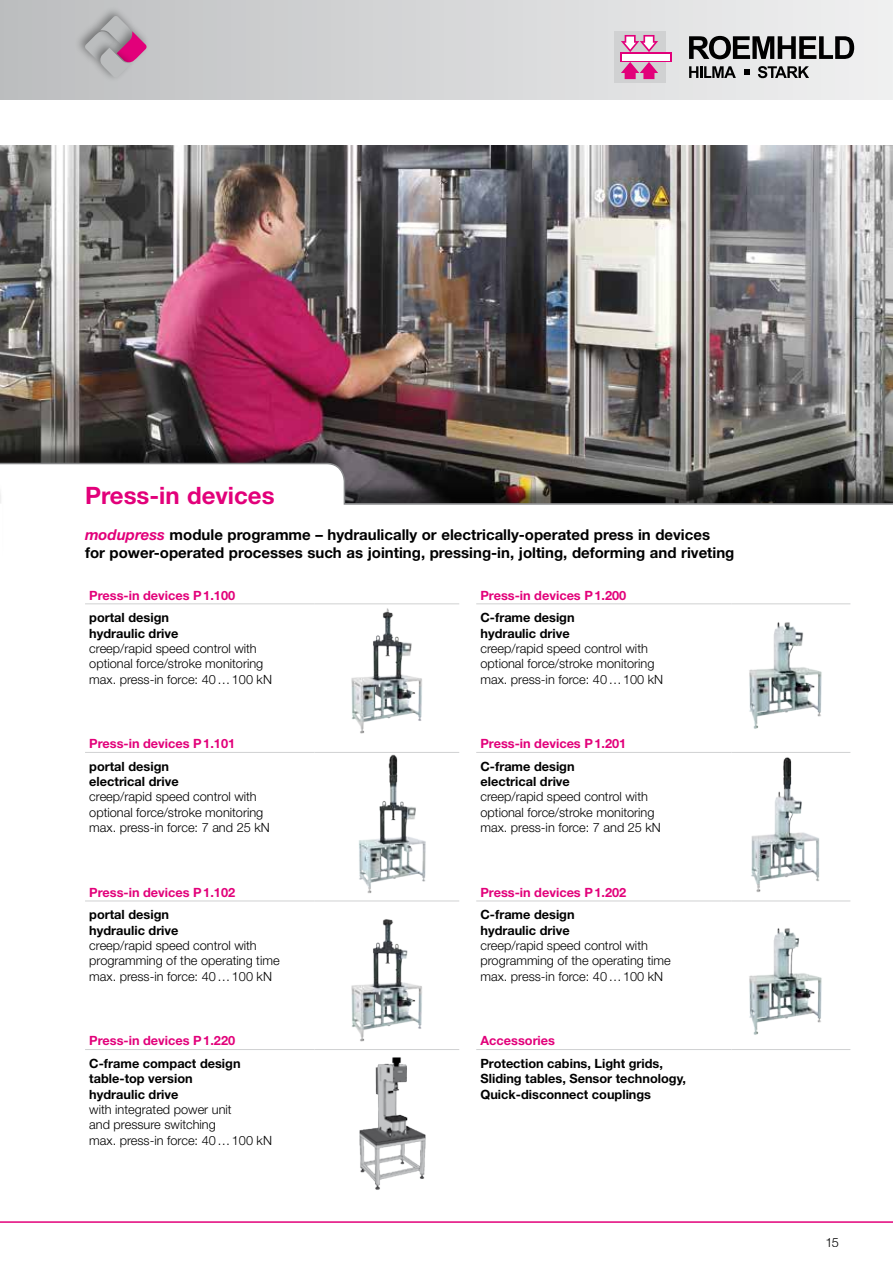
<style>
.page{position:relative;width:893px;height:1263px;background:#fff}
.page>*{position:absolute;margin:0;border:0;box-sizing:border-box;transform-origin:0 0}
.t1{font:700 24px "Helvetica Neue";color:#e2007a}
.t2{font:700 15px/18px "Helvetica Neue";color:#000}
.t3{font:300 12.75px/15.3px "Helvetica Neue";color:#000}
.t4{font:700 12.75px/15.3px "Helvetica Neue";color:#000}
.t5{font:700 12.75px "Helvetica Neue";color:#e2007a}
.t6{font:300 12.75px "Helvetica Neue";color:#000}
.s1{font-style:italic;color:#e2007a}
</style>
<div class="page">
<div style="left:0;top:0;width:893px;height:99px;background:linear-gradient(to right,#bcbebf,#f0f0f1)"></div>
<svg style="left:689px;top:36px;width:165px;height:23px;background:#6e6e6e"></svg>
<svg style="left:689px;top:66px;width:47px;height:12px"></svg>
<svg style="left:758px;top:66px;width:51px;height:12px"></svg>
<svg style="left:744px;top:69px;width:5px;height:6px"></svg>
<div style="left:614px;top:31px;width:52px;height:52px;background:#d0d1d2"></div>
<svg style="left:621px;top:52px;width:51px;height:10px"></svg>
<div style="left:622px;top:54px;width:48px;height:6px;background:#fff"></div>
<svg style="left:621px;top:35px;width:37px;height:17px"></svg>
<svg style="left:621px;top:62px;width:37px;height:17px"></svg>
<hr style="left:0;top:1221px;width:893px;height:2px;background:#e2007a">
<img style="left:0;top:145px;width:893px;height:297px">
<img style="left:749px;top:622px;width:73px;height:107px">
<img style="left:749px;top:928px;width:73px;height:107px">
<img style="left:751px;top:757px;width:68px;height:135px">
<img style="left:359px;top:1057px;width:67px;height:133px">
<img style="left:359px;top:754px;width:67px;height:139px">
<img style="left:338px;top:604px;width:98px;height:130px">
<img style="left:351px;top:919px;width:71px;height:123px">
<div style="left:74px;top:21px;width:45px;height:45px;background:#000;opacity:.4"></div>
<div style="left:90px;top:6px;width:46px;height:44px;background:#000;opacity:.4"></div>
<div style="left:106px;top:22px;width:45px;height:45px;background:#c5c6c8"></div>
<div style="left:89px;top:38px;width:46px;height:45px;background:#c2c3c4"></div>
<svg style="left:85px;top:16px;width:62px;height:62px"></svg>
<div style="left:0;top:442px;width:893px;height:112px;background:#000;opacity:.55"></div>
<hr style="left:0;top:442px;width:4px;height:121px;background:#000;opacity:.55">
<svg style="left:0;top:462px;width:893px;height:101px"></svg>
<hr style="left:85px;top:603px;width:230px;height:1px;background:#d0d1d2">
<hr style="left:315px;top:603px;width:144px;height:1px;background:#d0d1d2">
<hr style="left:315px;top:752px;width:144px;height:1px;background:#d0d1d2">
<hr style="left:315px;top:900px;width:144px;height:1px;background:#d0d1d2">
<hr style="left:315px;top:1049px;width:144px;height:1px;background:#d0d1d2">
<hr style="left:85px;top:752px;width:230px;height:1px;background:#d0d1d2">
<hr style="left:85px;top:900px;width:230px;height:1px;background:#d0d1d2">
<hr style="left:85px;top:1049px;width:230px;height:1px;background:#d0d1d2">
<hr style="left:476px;top:603px;width:255px;height:1px;background:#d0d1d2">
<hr style="left:731px;top:603px;width:119px;height:1px;background:#d0d1d2">
<hr style="left:731px;top:752px;width:119px;height:1px;background:#d0d1d2">
<hr style="left:731px;top:900px;width:119px;height:1px;background:#d0d1d2">
<hr style="left:476px;top:752px;width:255px;height:1px;background:#d0d1d2">
<hr style="left:476px;top:900px;width:255px;height:1px;background:#d0d1d2">
<hr style="left:476px;top:1049px;width:255px;height:1px;background:#d0d1d2">
<hr style="left:731px;top:1049px;width:119px;height:1px;background:#d0d1d2">
<h1 class="t1" style="left:85px;top:481px;width:191px">Press-in devices</h1>
<p class="t2" style="left:85px;top:525px;width:651px"><span class="s1">modupress</span> module programme – hydraulically or electrically-operated press in devices<br>for power-operated processes such as jointing, pressing-in, jolting, deforming and riveting</p>
<p class="t5" style="left:89px;top:587px;width:147px">Press-in devices P1.100</p>
<p class="t4" style="left:89px;top:610px;width:91px">portal design hydraulic drive</p>
<p class="t3" style="left:89px;top:640px;width:184px">creep/rapid speed control with optional force/stroke monitoring max. press-in force: 40…100 kN</p>
<p class="t5" style="left:480px;top:587px;width:147px">Press-in devices P1.200</p>
<p class="t4" style="left:480px;top:610px;width:96px">C-frame design hydraulic drive</p>
<p class="t3" style="left:480px;top:640px;width:184px">creep/rapid speed control with optional force/stroke monitoring max. press-in force: 40…100 kN</p>
<p class="t5" style="left:89px;top:736px;width:147px">Press-in devices P1.101</p>
<p class="t4" style="left:89px;top:758px;width:91px">portal design electrical drive</p>
<p class="t3" style="left:89px;top:789px;width:182px">creep/rapid speed control with optional force/stroke monitoring max. press-in force: 7 and 25 kN</p>
<p class="t5" style="left:89px;top:884px;width:147px">Press-in devices P1.102</p>
<p class="t4" style="left:89px;top:907px;width:91px">portal design hydraulic drive</p>
<p class="t3" style="left:89px;top:937px;width:192px">creep/rapid speed control with programming of the operating time max. press-in force: 40…100 kN</p>
<p class="t5" style="left:89px;top:1033px;width:147px">Press-in devices P1.220</p>
<p class="t4" style="left:89px;top:1055px;width:153px">C-frame compact design table-top version hydraulic drive</p>
<p class="t3" style="left:89px;top:1101px;width:184px">with integrated power unit<br>and pressure switching<br>max. press-in force: 40…100 kN</p>
<p class="t5" style="left:480px;top:736px;width:147px">Press-in devices P1.201</p>
<p class="t4" style="left:480px;top:758px;width:96px">C-frame design electrical drive</p>
<p class="t3" style="left:480px;top:789px;width:182px">creep/rapid speed control with optional force/stroke monitoring max. press-in force: 7 and 25 kN</p>
<p class="t5" style="left:480px;top:884px;width:147px">Press-in devices P1.202</p>
<p class="t4" style="left:480px;top:907px;width:96px">C-frame design hydraulic drive</p>
<p class="t3" style="left:480px;top:937px;width:192px">creep/rapid speed control with programming of the operating time max. press-in force: 40…100 kN</p>
<p class="t5" style="left:480px;top:1033px;width:76px">Accessories</p>
<p class="t4" style="left:480px;top:1055px;width:207px">Protection cabins, Light grids,<br>Sliding tables, Sensor technology,<br>Quick-disconnect couplings</p>
<p class="t6" style="left:825px;top:1234px;width:15px">15</p>
</div>
